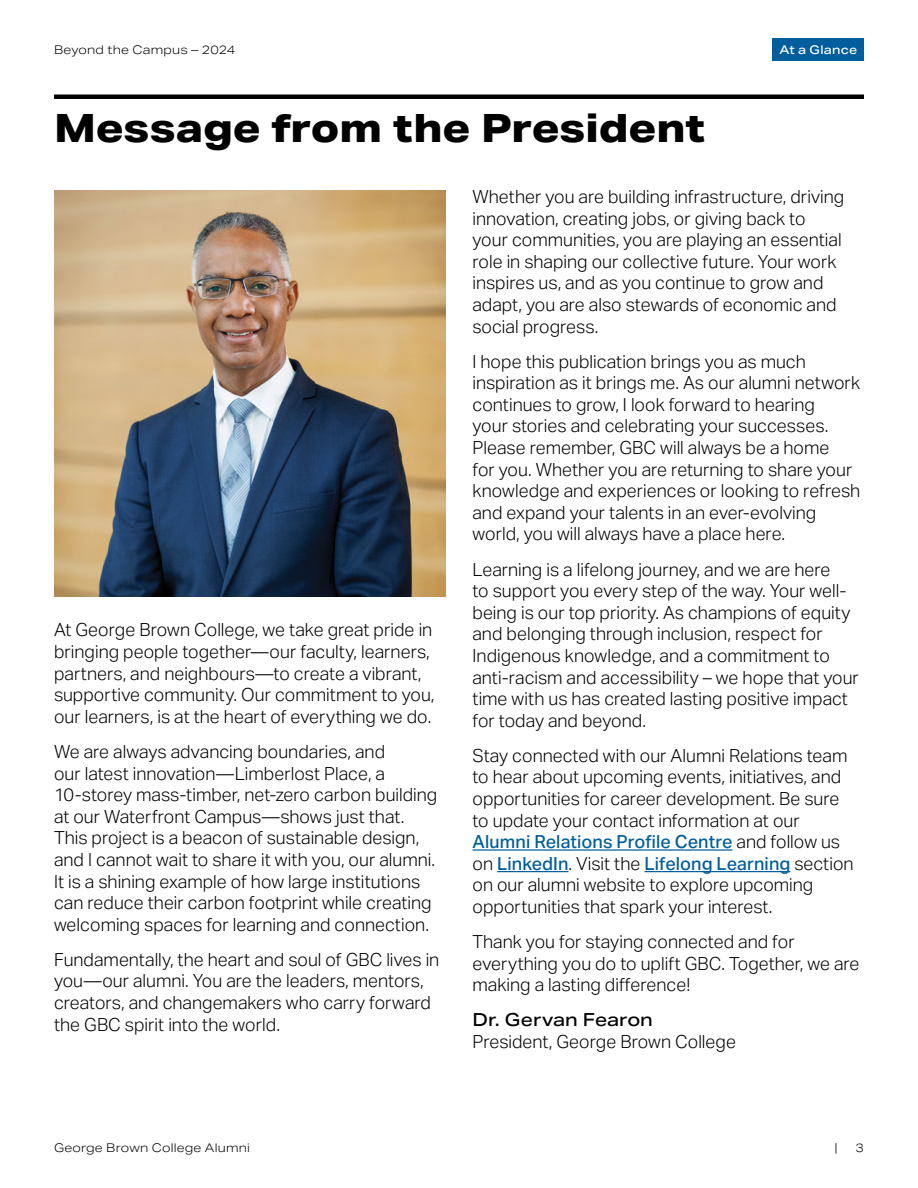
<style>
.page{position:relative;width:918px;height:1188px;background:#fff}
.page>*{position:absolute;margin:0;border:0;box-sizing:border-box;transform-origin:0 0}
.H1{font:800 39px "Aktiv Grotesk Ex";color:#000}
.t1{font:300 18px/21.6px "Aktiv Grotesk";color:#000}
.t2{font:500 18px "Aktiv Grotesk Ex";letter-spacing:.005em;color:#000}
.t3{font:300 12px "Aktiv Grotesk Ex";letter-spacing:.02em;color:#000}
.t4{font:500 12px "Aktiv Grotesk Ex";letter-spacing:.02em;color:#fff}
.s1{font-weight:500;color:#005e9c}
</style>
<div class="page">
<div style="left:773px;top:39px;width:91px;height:22px;background:#005e9c"></div>
<div style="left:54px;top:94px;width:810px;height:5px;background:#000"></div>
<hr style="left:472px;top:849px;width:261px;height:2px;background:#005e9c">
<hr style="left:497px;top:871px;width:72px;height:1px;background:#005e9c">
<hr style="left:645px;top:871px;width:145px;height:1px;background:#005e9c">
<img style="left:54px;top:190px;width:391px;height:406px">
<p class="t3" style="left:54px;top:43px;width:183px">Beyond the Campus – 2024</p>
<h1 class="H1" style="left:54px;top:106px;width:653px">Message from the President</h1>
<p class="t4" style="left:780px;top:43px;width:79px">At a Glance</p>
<p class="t1" style="left:54px;top:619px;width:382px">At George Brown College, we take great pride in bringing people together—our faculty, learners, partners, and neighbours—to create a vibrant, supportive community. Our commitment to you, our learners, is at the heart of everything we do.</p>
<p class="t1" style="left:54px;top:741px;width:385px">We are always advancing boundaries, and<br>our latest innovation—Limberlost Place, a 10-storey mass-timber, net-zero carbon building at our Waterfront Campus—shows just that.<br>This project is a beacon of sustainable design, and I cannot wait to share it with you, our alumni.<br>It is a shining example of how large institutions can reduce their carbon footprint while creating welcoming spaces for learning and connection.</p>
<p class="t1" style="left:54px;top:949px;width:387px">Fundamentally, the heart and soul of GBC lives in you—our alumni. You are the leaders, mentors, creators, and changemakers who carry forward the GBC spirit into the world.</p>
<p class="t1" style="left:472px;top:186px;width:373px">Whether you are building infrastructure, driving innovation, creating jobs, or giving back to your communities, you are playing an essential role in shaping our collective future. Your work inspires us, and as you continue to grow and adapt, you are also stewards of economic and social progress.</p>
<p class="t1" style="left:472px;top:351px;width:389px">I hope this publication brings you as much inspiration as it brings me. As our alumni network continues to grow, I look forward to hearing<br>your stories and celebrating your successes.<br>Please remember, GBC will always be a home<br>for you. Whether you are returning to share your knowledge and experiences or looking to refresh and expand your talents in an ever-evolving world, you will always have a place here.</p>
<p class="t1" style="left:472px;top:559px;width:388px">Learning is a lifelong journey, and we are here<br>to support you every step of the way. Your well&shy;being is our top priority. As champions of equity and belonging through inclusion, respect for Indigenous knowledge, and a commitment to anti-racism and accessibility – we hope that your time with us has created lasting positive impact for today and beyond.</p>
<p class="t1" style="left:472px;top:745px;width:383px">Stay connected with our Alumni Relations team to hear about upcoming events, initiatives, and opportunities for career development. Be sure to update your contact information at our <span class="s1">Alumni Relations Profile Centre</span> and follow us on <span class="s1">LinkedIn</span>. Visit the <span class="s1">Lifelong Learning</span> section on our alumni website to explore upcoming opportunities that spark your interest.</p>
<p class="t1" style="left:472px;top:931px;width:389px">Thank you for staying connected and for everything you do to uplift GBC. Together, we are making a lasting difference!</p>
<p class="t2" style="left:472px;top:1010px;width:182px">Dr. Gervan Fearon</p>
<p class="t1" style="left:472px;top:1031px;width:265px">President, George Brown College</p>
<p class="t3" style="left:54px;top:1141px;width:198px">George Brown College Alumni</p>
<p class="t3" style="left:834px;top:1141px;width:5px">|</p>
<p class="t3" style="left:856px;top:1141px;width:10px">3</p>
</div>
